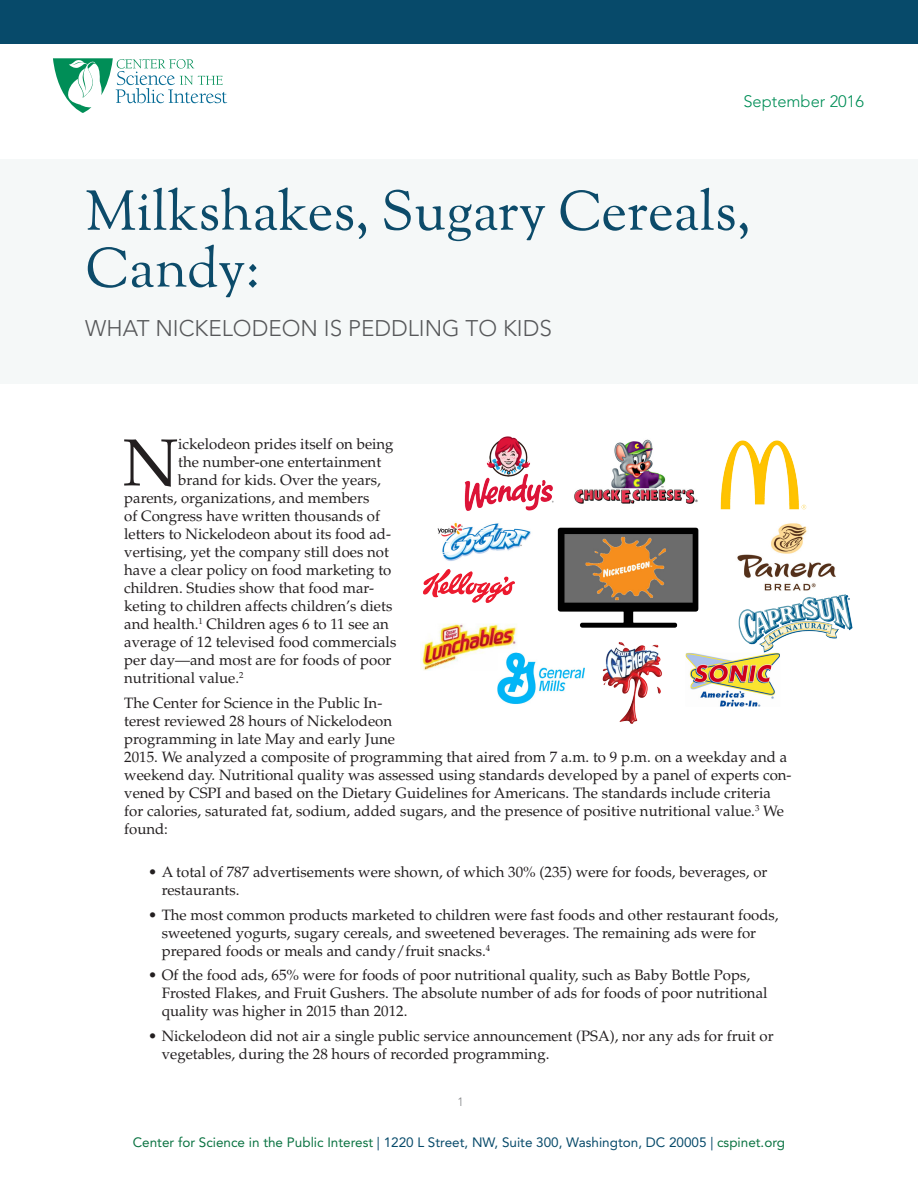
<style>
.page{position:relative;width:918px;height:1188px;background:#fff}
.page>*{position:absolute;margin:0;border:0;box-sizing:border-box;transform-origin:0 0}
.t1{font:66.45px "Palatino LT Std";color:#231f20}
.t2{font:55.5px/57px "OFL Goudy St M";color:#0c4b6a}
.t3{font:300 22.5px "Avenir LT Std";color:#57585a}
.t4{font:300 16.5px "Avenir LT Std";color:#008e57}
.t5{font:15px/18px "Palatino LT Std";color:#231f20}
.t6{font:13.5px "Avenir LT Std";color:#0b7342}
.t7{font:300 12px "Avenir LT Std";color:#808285}
.s1{color:#074a6a}
</style>
<div class="page">
<div style="left:0;top:0;width:918px;height:43px;background:#074a6a"></div>
<svg style="left:53px;top:58px;width:174px;height:55px"></svg>
<div style="left:0;top:159px;width:918px;height:224px;background:#f5f8f8"></div>
<img style="left:421px;top:436px;width:432px;height:288px">
<p class="t4" style="left:743px;top:92px;width:122px">September 2016</p>
<p class="t2" style="left:85px;top:187px;width:667px">Milkshakes, Sugary Cereals,<br>Candy:</p>
<p class="t3" style="left:85px;top:315px;width:468px">WHAT NICKELODEON IS PEDDLING TO KIDS</p>
<p class="t1" style="left:123px;top:424px;width:57px">N</p>
<p class="t5" style="left:178px;top:436px;width:217px">ickelodeon prides itself on being</p>
<p class="t5" style="left:178px;top:454px;width:205px">the number-one entertainment</p>
<p class="t5" style="left:178px;top:472px;width:204px">brand for kids. Over the years,</p>
<p class="t5" style="left:124px;top:490px;width:247px">parents, organizations, and members</p>
<p class="t5" style="left:124px;top:508px;width:257px">of Congress have written thousands of</p>
<p class="t5" style="left:124px;top:526px;width:268px">letters to Nickelodeon about its food ad-</p>
<p class="t5" style="left:124px;top:544px;width:266px">vertising, yet the company still does not</p>
<p class="t5" style="left:124px;top:562px;width:269px">have a clear policy on food marketing to</p>
<p class="t5" style="left:124px;top:580px;width:251px">children. Studies show that food mar-</p>
<p class="t5" style="left:124px;top:598px;width:270px">keting to children affects children’s diets</p>
<p class="t5" style="left:124px;top:616px;width:266px">and health.<sup>1</sup> Children ages 6 to 11 see an</p>
<p class="t5" style="left:124px;top:634px;width:274px">average of 12 televised food commercials</p>
<p class="t5" style="left:124px;top:652px;width:269px">per day—and most are for foods of poor</p>
<p class="t5" style="left:124px;top:670px;width:121px">nutritional value.<sup>2</sup></p>
<p class="t5" style="left:124px;top:694px;width:669px">The Center for Science in the Public In-<br>terest reviewed 28 hours of Nickelodeon<br>programming in late May and early June<br>2015. We analyzed a composite of programming that aired from 7 a.m. to 9 p.m. on a weekday and a weekend day. Nutritional quality was assessed using standards developed by a panel of experts con&shy;vened by CSPI and based on the Dietary Guidelines for Americans. The standards include criteria for calories, saturated fat, sodium, added sugars, and the presence of positive nutritional value.<sup>3</sup> We found:</p>
<p class="t5" style="left:162px;top:863px;width:607px;text-indent:-14px">• A total of 787 advertisements were shown, of which 30% (235) were for foods, beverages, or restaurants.</p>
<p class="t5" style="left:162px;top:906px;width:618px;text-indent:-14px">• The most common products marketed to children were fast foods and other restaurant foods, sweetened yogurts, sugary cereals, and sweetened beverages. The remaining ads were for prepared foods or meals and candy/fruit snacks.<sup>4</sup></p>
<p class="t5" style="left:162px;top:967px;width:607px;text-indent:-14px">• Of the food ads, 65% were for foods of poor nutritional quality, such as Baby Bottle Pops,<br>Frosted Flakes, and Fruit Gushers. The absolute number of ads for foods of poor nutritional quality was higher in 2015 than 2012.</p>
<p class="t5" style="left:162px;top:1027px;width:614px;text-indent:-14px">• Nickelodeon did not air a single public service announcement (PSA), nor any ads for fruit or vegetables, during the 28 hours of recorded programming.</p>
<p class="t7" style="left:458px;top:1095px;width:8px">1</p>
<p class="t6" style="left:133px;top:1135px;width:654px">Center for Science in the Public Interest <span class="s1">| 1220 L Street, NW, Suite 300, Washington, DC 20005 |</span> cspinet.org</p>
</div>
